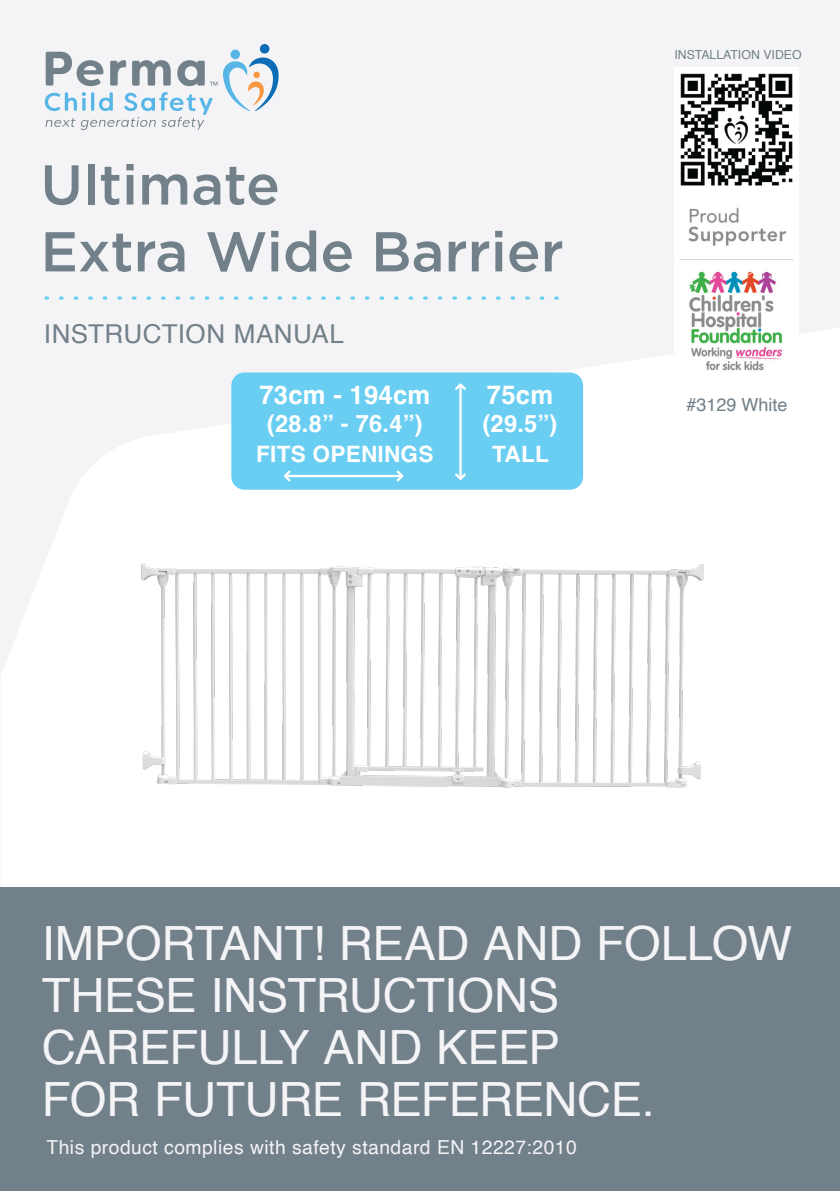
<style>
.page{position:relative;width:840px;height:1191px;background:#fff}
.page>*{position:absolute;margin:0;border:0;box-sizing:border-box;transform-origin:0 0}
.t1{font:500 56px/66.8px "Gotham";color:#72808a}
.t2{font:47.2px/52px "Helvetica";letter-spacing:-.01em;color:#f4f4f6}
.t3{font:26px "Helvetica";letter-spacing:.015em;color:#72808a}
.t4{font:700 26px "Helvetica";letter-spacing:.01em;color:#fff}
.t5{font:700 24px "Helvetica";color:#fff}
.t6{font:700 22.6px "Helvetica";letter-spacing:.01em;color:#fff}
.t7{font:19.2px "Helvetica";letter-spacing:.025em;color:#f4f4f6}
.t8{font:18px "Helvetica";color:#72808a}
.t9{font:12.4px "Helvetica";color:#72808a}
</style>
<div class="page">
<div style="left:0;top:0;width:839px;height:1191px;background:#f4f4f6"></div>
<svg style="left:1px;top:327px;width:838px;height:560px;fill:#fff"></svg>
<svg style="left:223px;top:57px;width:55px;height:54px"></svg>
<div style="left:253px;top:72px;width:7px;height:6px;background:#f89842;border-radius:50%"></div>
<div style="left:230px;top:50px;width:10px;height:9px;background:#58b6e7;border-radius:50%"></div>
<div style="left:260px;top:44px;width:9px;height:10px;background:#0c6db6;border-radius:50%"></div>
<svg style="left:45px;top:92px;width:168px;height:38px"></svg>
<svg style="left:46px;top:52px;width:57px;height:34px"></svg>
<svg style="left:110px;top:60px;width:16px;height:26px"></svg>
<svg style="left:132px;top:60px;width:39px;height:26px"></svg>
<svg style="left:177px;top:60px;width:40px;height:26px"></svg>
<svg style="left:46px;top:296px;width:513px;height:4px"></svg>
<img style="left:674px;top:67px;width:124px;height:316px">
<div style="left:0;top:887px;width:839px;height:304px;background:#72808a"></div>
<div style="left:231px;top:372px;width:351px;height:117px;background:#69cef1;border-radius:13px"></div>
<hr style="left:459px;top:387px;width:2px;height:90px;background:#fff">
<svg style="left:455px;top:383px;width:11px;height:9px"></svg>
<img style="left:87px;top:446px;width:688px;height:441px">
<p class="t1" style="left:40px;top:150px;width:524px">Ultimate<br>Extra Wide Barrier</p>
<p class="t3" style="left:44px;top:314px;width:301px">INSTRUCTION MANUAL</p>
<p class="t4" style="left:259px;top:379px;width:172px">73cm - 194cm</p>
<p class="t5" style="left:267px;top:409px;width:157px">(28.8” - 76.4”)</p>
<p class="t6" style="left:256px;top:441px;width:179px">FITS OPENINGS</p>
<p class="t4" style="left:486px;top:379px;width:68px">75cm</p>
<p class="t5" style="left:482px;top:409px;width:76px">(29.5”)</p>
<p class="t6" style="left:492px;top:441px;width:58px">TALL</p>
<p class="t9" style="left:674px;top:45px;width:129px">INSTALLATION VIDEO</p>
<p class="t8" style="left:686px;top:391px;width:103px">#3129 White</p>
<p class="t2" style="left:42px;top:919px;width:751px">IMPORTANT! READ AND FOLLOW<br>THESE INSTRUCTIONS<br>CAREFULLY AND KEEP<br>FOR FUTURE REFERENCE.</p>
<p class="t7" style="left:46px;top:1132px;width:531px">This product complies with safety standard EN 12227:2010</p>
</div>
